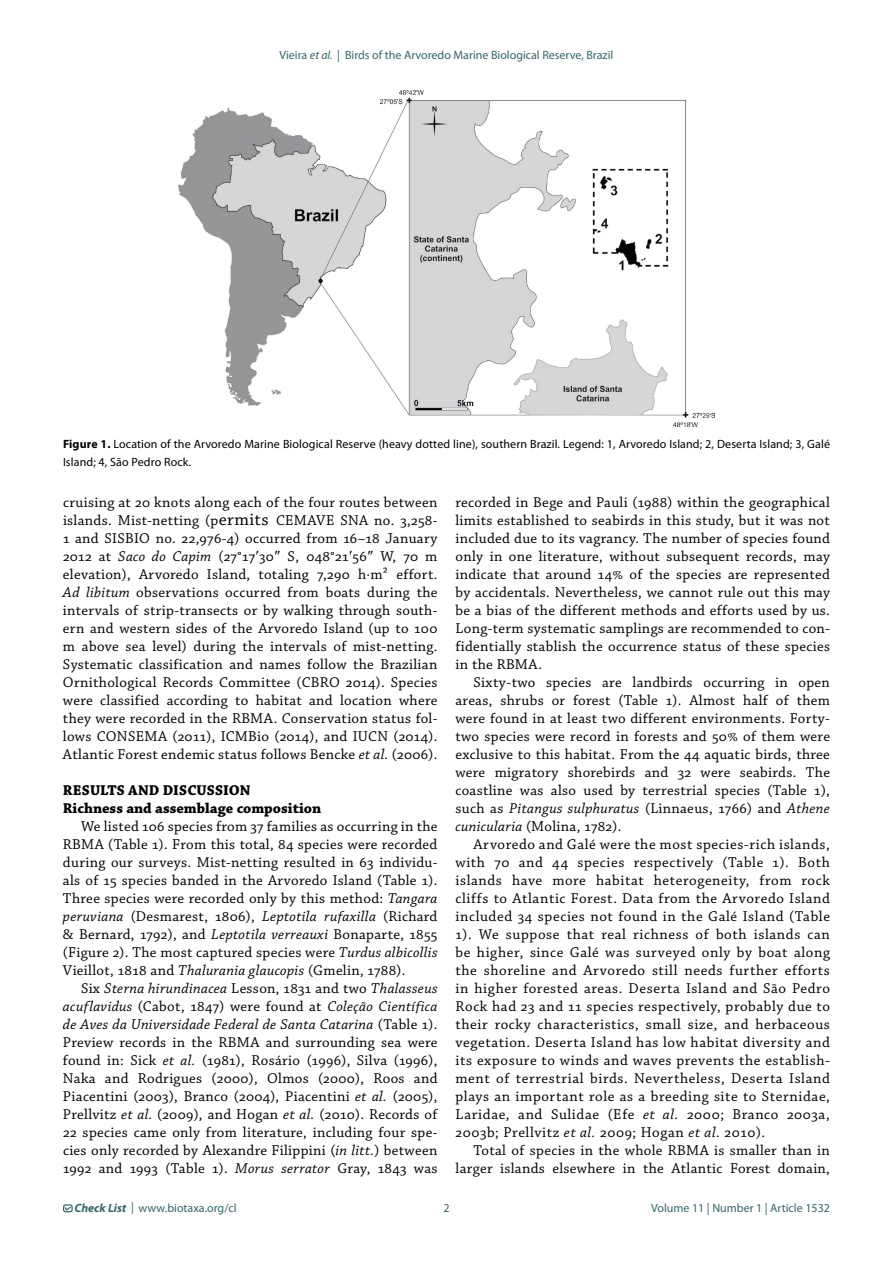
<style>
.page{position:relative;width:893px;height:1263px;background:#fff}
.page>*{position:absolute;margin:0;border:0;box-sizing:border-box;transform-origin:0 0}
.Body{font:15px/18px "Chaparral Pro";letter-spacing:.02em;color:#000;text-align:justify}
.Subheads{font:700 15px "Chaparral Pro";color:#000}
.Head__x_x_x{font:700 15px "Chaparral Pro";color:#000}
.Captions{font:12px/18px "Myriad Pro";letter-spacing:.01em;color:#000}
.t1{font:12px "Myriad Pro";color:#336769}
.s1{font-style:italic}
.s2{font-weight:700}
.s3{font-size:18px}
.s4{font-family:"Times New Roman"}
.s5{font-weight:700;font-style:italic}
</style>
<div class="page">
<div style="left:63px;top:1204px;width:10px;height:8px;border:1px solid #336767;border-radius:2px"></div>
<svg style="left:64px;top:1206px;width:8px;height:5px"></svg>
<img style="left:179px;top:90px;width:535px;height:336px">
<p class="t1" style="left:280px;top:47px;width:335px">Vieira <span class="s1">et al.</span> | Birds of the Arvoredo Marine Biological Reserve, Brazil</p>
<p class="Captions" style="left:63px;top:435px;width:768px"><span class="s2">Figure 1.</span> Location of the Arvoredo Marine Biological Reserve (heavy dotted line), southern Brazil. Legend: 1, Arvoredo Island; 2, Deserta Island; 3, Galé<br>Island; 4, São Pedro Rock.</p>
<p class="Body" style="left:63px;top:493px;width:376px">cruising at 20 knots along each of the four routes between islands. Mist-netting (p<span class="s3">ermits</span> CEMAVE SNA no. 3,258- 1 and SISBIO no. 22,976-4) occurred from 16–18 January 2012 at <span class="s1">Saco do Capim</span> (27°17<span class="s4">′</span>30<span class="s4">″</span> S, 048°21<span class="s4">′</span>56<span class="s4">″</span> W, 70 m elevation), Arvoredo Island, totaling 7,290 h·m² effort.<br><span class="s1">Ad libitum</span> observations occurred from boats during the intervals of strip-transects or by walking through south&shy;ern and western sides of the Arvoredo Island (up to 100 m above sea level) during the intervals of mist-netting.<br>Systematic classification and names follow the Brazilian Ornithological Records Committee (CBRO 2014). Species were classified according to habitat and location where they were recorded in the RBMA. Conservation status fol&shy;lows CONSEMA (2011), ICMBio (2014), and IUCN (2014).<br>Atlantic Forest endemic status follows Bencke <span class="s1">et al.</span> (2006).</p>
<p class="Head__x_x_x" style="left:63px;top:781px;width:189px">RESULTS AND DISCUSSION</p>
<p class="Subheads" style="left:63px;top:799px;width:260px">Richness and assemblage composition</p>
<p class="Body" style="left:63px;top:817px;width:376px;text-indent:18px">We listed 106 species from 37 families as occurring in the RBMA (Table 1). From this total, 84 species were recorded during our surveys. Mist-netting resulted in 63 individu&shy;als of 15 species banded in the Arvoredo Island (Table 1).<br>Three species were recorded only by this method: <span class="s1">Tangara peruviana</span> (Desmarest, 1806), <span class="s1">Leptotila rufaxilla</span> (Richard &amp; Bernard, 1792), and <span class="s1">Leptotila verreauxi</span> Bonaparte, 1855 (Figure 2). The most captured species were <span class="s1">Turdus albicollis </span>Vieillot, 1818 and <span class="s1">Thalurania glaucopis</span> (Gmelin, 1788).</p>
<p class="Body" style="left:63px;top:979px;width:376px;text-indent:18px">Six <span class="s1">Sterna hirundinacea</span> Lesson, 1831 and two <span class="s1">Thalasseus acuflavidus</span> (Cabot, 1847) were found at <span class="s1">Coleção Científica de Aves da Universidade Federal de Santa Catarina</span> (Table 1).<br>Preview records in the RBMA and surrounding sea were found in: Sick <span class="s1">et al.</span> (1981), Rosário (1996), Silva (1996), Naka and Rodrigues (2000), Olmos (2000), Roos and Piacentini (2003), Branco (2004), Piacentini <span class="s1">et al.</span> (2005), Prellvitz <span class="s1">et al.</span> (2009), and Hogan <span class="s1">et al.</span> (2010). Records of 22 species came only from literature, including four spe&shy;cies only recorded by Alexandre Filippini (<span class="s1">in litt.</span>) between 1992 and 1993 (Table 1). <span class="s1">Morus serrator</span> Gray, 1843 was</p>
<p class="Body" style="left:455px;top:493px;width:376px">recorded in Bege and Pauli (1988) within the geographical limits established to seabirds in this study, but it was not included due to its vagrancy. The number of species found only in one literature, without subsequent records, may indicate that around 14% of the species are represented by accidentals. Nevertheless, we cannot rule out this may be a bias of the different methods and efforts used by us.<br>Long-term systematic samplings are recommended to con&shy;fidentially stablish the occurrence status of these species in the RBMA.</p>
<p class="Body" style="left:455px;top:673px;width:376px;text-indent:18px">Sixty-two species are landbirds occurring in open areas, shrubs or forest (Table 1). Almost half of them were found in at least two different environments. Forty&shy;two species were record in forests and 50% of them were exclusive to this habitat. From the 44 aquatic birds, three were migratory shorebirds and 32 were seabirds. The coastline was also used by terrestrial species (Table 1), such as <span class="s1">Pitangus sulphuratus</span> (Linnaeus, 1766) and <span class="s1">Athene cunicularia</span> (Molina, 1782).</p>
<p class="Body" style="left:455px;top:835px;width:376px;text-indent:18px">Arvoredo and Galé were the most species-rich islands, with 70 and 44 species respectively (Table 1). Both islands have more habitat heterogeneity, from rock cliffs to Atlantic Forest. Data from the Arvoredo Island included 34 species not found in the Galé Island (Table 1). We suppose that real richness of both islands can be higher, since Galé was surveyed only by boat along the shoreline and Arvoredo still needs further efforts in higher forested areas. Deserta Island and São Pedro Rock had 23 and 11 species respectively, probably due to their rocky characteristics, small size, and herbaceous vegetation. Deserta Island has low habitat diversity and its exposure to winds and waves prevents the establish&shy;ment of terrestrial birds. Nevertheless, Deserta Island plays an important role as a breeding site to Sternidae, Laridae, and Sulidae (Efe <span class="s1">et al.</span> 2000; Branco 2003a, 2003b; Prellvitz <span class="s1">et al.</span> 2009; Hogan <span class="s1">et al.</span> 2010).</p>
<p class="Body" style="left:455px;top:1141px;width:376px;text-align:right">Total of species in the whole RBMA is smaller than in larger islands elsewhere in the Atlantic Forest domain,</p>
<p class="t1" style="left:74px;top:1201px;width:164px"><span class="s5">Check List</span> | www.biotaxa.org/cl</p>
<p class="t1" style="left:443px;top:1201px;width:8px">2</p>
<p class="t1" style="left:651px;top:1201px;width:180px">Volume 11 | Number 1 | Article 1532</p>
</div>
